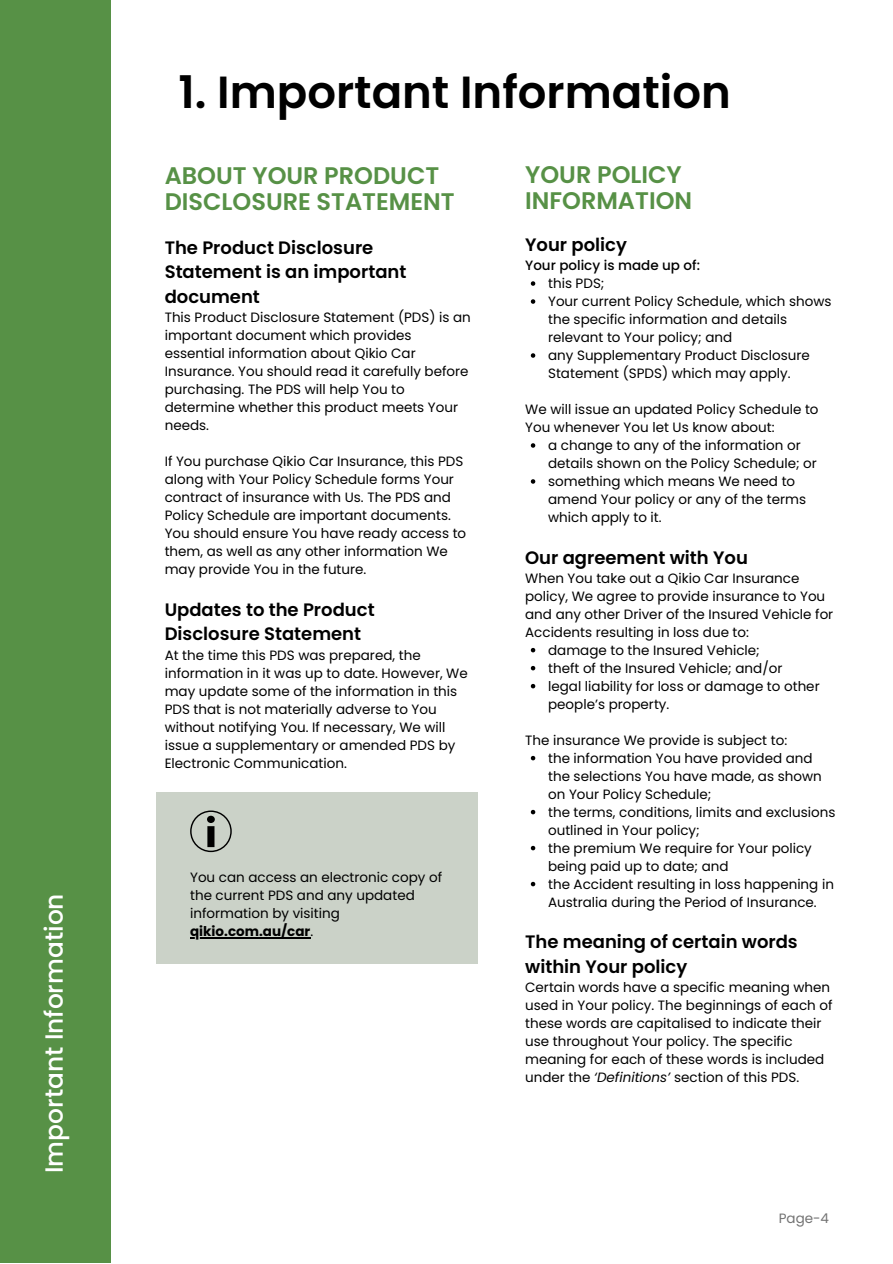
<style>
.page{position:relative;width:893px;height:1264px;background:#fff}
.page>*{position:absolute;margin:0;border:0;box-sizing:border-box;transform-origin:0 0}
.t1{font:600 45px "Poppins";color:#000}
.t2{font:500 24.9px "Poppins";color:#fff}
.t3{font:600 24px/25.8px "Poppins";color:#579146}
.t4{font:600 18px/24.8px "Poppins";color:#000}
.t5{font:13.5px/18px "Poppins";color:#000}
.t6{font:500 13.5px "Poppins";color:#000}
.t7{font:13.5px "Poppins";color:#737373}
.s1{font-weight:700}
.s2{font-style:italic}
</style>
<div class="page">
<div style="left:0;top:0;width:110px;height:1262px;background:#579146"></div>
<svg style="left:530px;top:281px;width:5px;height:5px"></svg>
<svg style="left:530px;top:299px;width:5px;height:5px"></svg>
<svg style="left:530px;top:353px;width:5px;height:5px"></svg>
<svg style="left:530px;top:443px;width:5px;height:5px"></svg>
<svg style="left:530px;top:479px;width:5px;height:4px"></svg>
<svg style="left:530px;top:648px;width:5px;height:4px"></svg>
<svg style="left:530px;top:666px;width:5px;height:4px"></svg>
<svg style="left:530px;top:684px;width:5px;height:4px"></svg>
<svg style="left:530px;top:756px;width:5px;height:4px"></svg>
<svg style="left:530px;top:809px;width:5px;height:5px"></svg>
<svg style="left:530px;top:845px;width:5px;height:5px"></svg>
<svg style="left:530px;top:881px;width:5px;height:5px"></svg>
<div style="left:156px;top:792px;width:321px;height:171px;background:#cbd2c8"></div>
<hr style="left:190px;top:937px;width:120px;height:1px;background:#000">
<div style="left:190px;top:810px;width:42px;height:42px;border:1px solid #000;border-radius:50%"></div>
<svg style="left:207px;top:815px;width:8px;height:32px"></svg>
<p class="t2" style="left:37px;top:1173px;width:281px;rotate:-90deg">Important Information</p>
<p class="t1" style="left:178px;top:61px;width:553px">1. Important Information</p>
<p class="t3" style="left:165px;top:162px;width:291px">ABOUT YOUR PRODUCT<br>DISCLOSURE STATEMENT</p>
<p class="t4" style="left:165px;top:235px;width:243px">The Product Disclosure<br>Statement is an important document</p>
<p class="t5" style="left:165px;top:308px;width:307px">This Product Disclosure Statement (PDS) is an important document which provides essential information about Qikio Car Insurance. You should read it carefully before purchasing. The PDS will help You to determine whether this product meets Your needs.</p>
<p class="t5" style="left:165px;top:452px;width:303px">If You purchase Qikio Car Insurance, this PDS along with Your Policy Schedule forms Your contract of insurance with Us. The PDS and Policy Schedule are important documents.<br>You should ensure You have ready access to them, as well as any other information We may provide You in the future.</p>
<p class="t4" style="left:165px;top:597px;width:211px">Updates to the Product<br>Disclosure Statement</p>
<p class="t5" style="left:165px;top:646px;width:304px">At the time this PDS was prepared, the information in it was up to date. However, We may update some of the information in this PDS that is not materially adverse to You without notifying You. If necessary, We will issue a supplementary or amended PDS by Electronic Communication.</p>
<p class="t5" style="left:190px;top:868px;width:253px">You can access an electronic copy of the current PDS and any updated information by visiting <span class="s1">qikio.com.au/car</span>.</p>
<p class="t3" style="left:525px;top:162px;width:158px">YOUR POLICY</p>
<p class="t3" style="left:525px;top:188px;width:168px">INFORMATION</p>
<p class="t4" style="left:525px;top:232px;width:103px">Your policy</p>
<p class="t6" style="left:525px;top:256px;width:176px">Your policy is made up of:</p>
<p class="t5" style="left:548px;top:274px;width:58px">this PDS;</p>
<p class="t5" style="left:548px;top:292px;width:285px">Your current Policy Schedule, which shows the specific information and details relevant to Your policy; and</p>
<p class="t5" style="left:548px;top:346px;width:263px">any Supplementary Product Disclosure<br>Statement (SPDS) which may apply.</p>
<p class="t5" style="left:525px;top:400px;width:295px">We will issue an updated Policy Schedule to<br>You whenever You let Us know about:</p>
<p class="t5" style="left:548px;top:436px;width:270px">a change to any of the information or details shown on the Policy Schedule; or</p>
<p class="t5" style="left:548px;top:472px;width:259px">something which means We need to amend Your policy or any of the terms which apply to it.</p>
<p class="t4" style="left:525px;top:545px;width:224px">Our agreement with You</p>
<p class="t5" style="left:525px;top:569px;width:309px">When You take out a Qikio Car Insurance policy, We agree to provide insurance to You and any other Driver of the Insured Vehicle for Accidents resulting in loss due to:</p>
<p class="t5" style="left:548px;top:641px;width:213px">damage to the Insured Vehicle;</p>
<p class="t5" style="left:548px;top:659px;width:236px">theft of the Insured Vehicle; and/or</p>
<p class="t5" style="left:548px;top:677px;width:273px">legal liability for loss or damage to other people’s property.</p>
<p class="t5" style="left:525px;top:731px;width:263px">The insurance We provide is subject to:</p>
<p class="t5" style="left:548px;top:749px;width:275px">the information You have provided and the selections You have made, as shown on Your Policy Schedule;</p>
<p class="t5" style="left:548px;top:802px;width:289px">the terms, conditions, limits and exclusions outlined in Your policy;</p>
<p class="t5" style="left:548px;top:838px;width:265px">the premium We require for Your policy being paid up to date; and</p>
<p class="t5" style="left:548px;top:874px;width:287px">the Accident resulting in loss happening in<br>Australia during the Period of Insurance.</p>
<p class="t4" style="left:525px;top:929px;width:274px">The meaning of certain words within Your policy</p>
<p class="t5" style="left:525px;top:978px;width:309px">Certain words have a specific meaning when used in Your policy. The beginnings of each of these words are capitalised to indicate their use throughout Your policy. The specific meaning for each of these words is included under the <span class="s2">‘Definitions’</span> section of this PDS.</p>
<p class="t7" style="left:778px;top:1208px;width:52px">Page-4</p>
</div>
